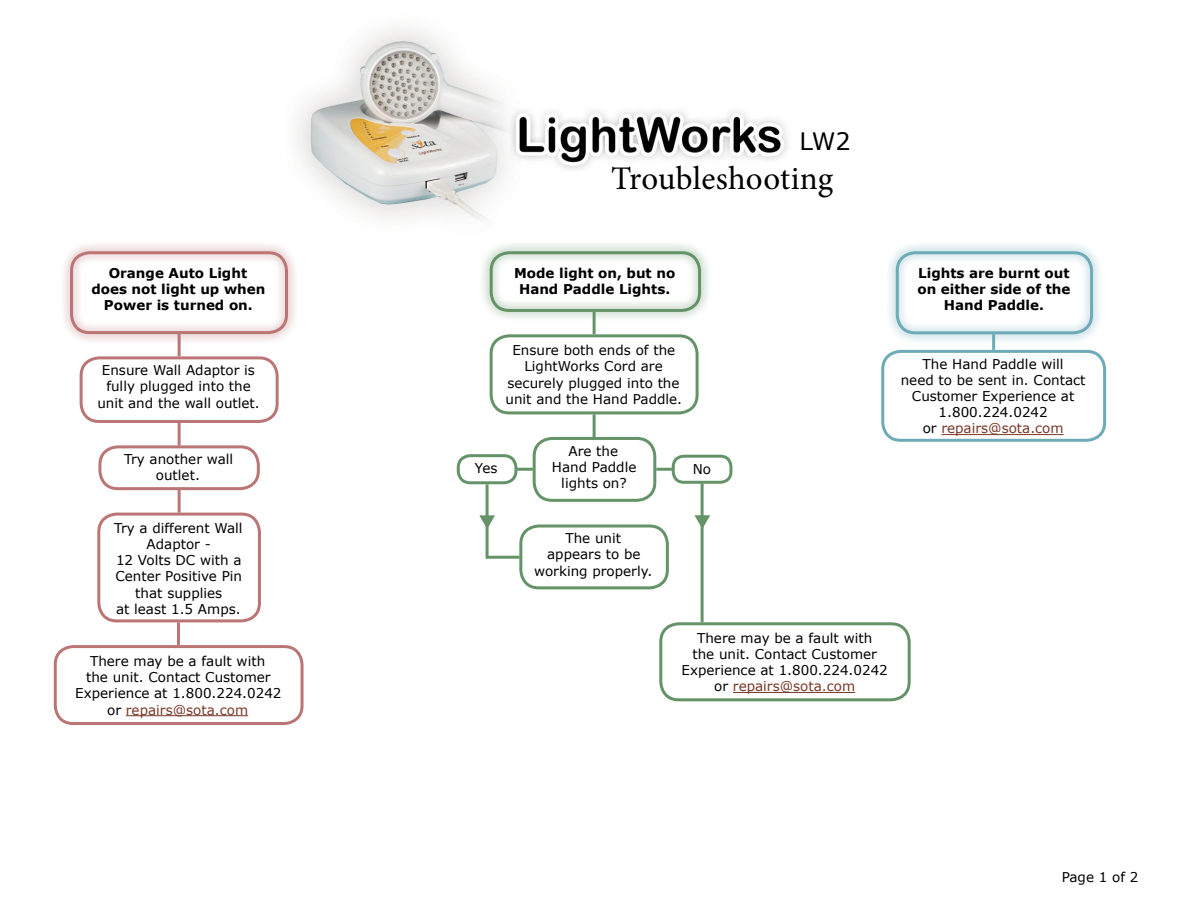
<style>
.page{position:relative;width:1188px;height:918px;background:#fff}
.page>*{position:absolute;margin:0;border:0;box-sizing:border-box;transform-origin:0 0}
.t1{font:33px "Minion Pro";letter-spacing:.005em;color:#000}
.t2{font:24px "Verdana";color:#000}
.t3{font:13.5px/16.2px "Verdana";color:#000;text-align:center}
.t4{font:700 13.5px/16.2px "Verdana";color:#000;text-align:center}
.s1{color:#7a3727}
</style>
<div class="page">
<img style="left:295px;top:27px;width:493px;height:194px">
<div style="left:60px;top:241px;width:238px;height:103px;background:#bb7575;opacity:.75"></div>
<div style="left:70px;top:251px;width:218px;height:83px;border:3px solid #bb7575;border-radius:18px"></div>
<div style="left:80px;top:356px;width:199px;height:67px;border:3px solid #bb7575;border-radius:18px"></div>
<div style="left:98px;top:445px;width:162px;height:45px;border:3px solid #bb7575;border-radius:18px"></div>
<div style="left:97px;top:513px;width:164px;height:109px;border:3px solid #bb7575;border-radius:18px"></div>
<hr style="left:126px;top:715px;width:122px;height:1px;background:#7a3727">
<div style="left:54px;top:645px;width:250px;height:80px;border:3px solid #bb7575;border-radius:18px"></div>
<hr style="left:178px;top:334px;width:3px;height:22px;background:#bb7575">
<hr style="left:178px;top:423px;width:3px;height:23px;background:#bb7575">
<hr style="left:178px;top:490px;width:3px;height:23px;background:#bb7575">
<hr style="left:177px;top:622px;width:3px;height:23px;background:#bb7575">
<div style="left:479px;top:241px;width:232px;height:81px;background:#659368;opacity:.75"></div>
<div style="left:490px;top:251px;width:211px;height:61px;border:3px solid #659368;border-radius:18px"></div>
<div style="left:490px;top:334px;width:209px;height:80px;border:3px solid #659368;border-radius:18px"></div>
<div style="left:672px;top:455px;width:60px;height:29px;border:3px solid #659368;border-radius:10px"></div>
<div style="left:457px;top:454px;width:60px;height:30px;border:3px solid #659368;border-radius:12px"></div>
<hr style="left:593px;top:312px;width:3px;height:22px;background:#659368">
<hr style="left:517px;top:468px;width:16px;height:3px;background:#659368">
<hr style="left:656px;top:468px;width:16px;height:3px;background:#659368">
<hr style="left:701px;top:484px;width:3px;height:138px;background:#659368">
<div style="left:886px;top:241px;width:217px;height:104px;background:#6dabb9;opacity:.75"></div>
<div style="left:896px;top:251px;width:197px;height:83px;border:3px solid #6dabb9;border-radius:18px"></div>
<svg style="left:694px;top:515px;width:16px;height:14px"></svg>
<hr style="left:486px;top:484px;width:3px;height:75px;background:#659368">
<svg style="left:479px;top:515px;width:16px;height:14px"></svg>
<div style="left:533px;top:437px;width:123px;height:65px;border:3px solid #659368;border-radius:18px"></div>
<hr style="left:593px;top:414px;width:3px;height:23px;background:#659368">
<div style="left:519px;top:525px;width:150px;height:64px;border:3px solid #659368;border-radius:18px"></div>
<hr style="left:487px;top:556px;width:33px;height:3px;background:#659368">
<hr style="left:733px;top:692px;width:122px;height:1px;background:#7a3727">
<div style="left:659px;top:622px;width:252px;height:79px;border:3px solid #659368;border-radius:18px"></div>
<hr style="left:941px;top:434px;width:123px;height:1px;background:#7a3727">
<div style="left:881px;top:350px;width:225px;height:92px;border:3px solid #6dabb9;border-radius:18px"></div>
<hr style="left:992px;top:334px;width:3px;height:16px;background:#6dabb9">
<p class="t4" style="left:91px;top:265px;width:176px">Orange Auto Light does not light up when<br>Power is turned on.</p>
<p class="t3" style="left:97px;top:362px;width:164px">Ensure Wall Adaptor is fully plugged into the unit and the wall outlet.</p>
<p class="t3" style="left:124px;top:451px;width:111px">Try another wall outlet.</p>
<p class="t3" style="left:114px;top:519px;width:130px">Try a different Wall<br>Adaptor -<br>12 Volts DC with a<br>Center Positive Pin that supplies<br>at least 1.5 Amps.</p>
<p class="t3" style="left:75px;top:652px;width:208px">There may be a fault with<br>the unit. Contact Customer<br>Experience at 1.800.224.0242 or <span class="s1">repairs@sota.com</span></p>
<h2 class="t2" style="left:800px;top:126px;width:53px">LW2</h2>
<h1 class="t1" style="left:611px;top:156px;width:224px">Troubleshooting</h1>
<p class="t4" style="left:514px;top:265px;width:163px">Mode light on, but no<br>Hand Paddle Lights.</p>
<p class="t3" style="left:506px;top:342px;width:178px">Ensure both ends of the<br>LightWorks Cord are securely plugged into the unit and the Hand Paddle.</p>
<p class="t3" style="left:552px;top:442px;width:86px">Are the<br>Hand Paddle lights on?</p>
<p class="t3" style="left:475px;top:460px;width:24px">Yes</p>
<p class="t3" style="left:693px;top:460px;width:20px">No</p>
<p class="t3" style="left:534px;top:530px;width:120px">The unit<br>appears to be working properly.</p>
<p class="t4" style="left:917px;top:265px;width:155px">Lights are burnt out on either side of the<br>Hand Paddle.</p>
<p class="t3" style="left:901px;top:355px;width:186px">The Hand Paddle will<br>need to be sent in. Contact<br>Customer Experience at<br>1.800.224.0242<br>or <span class="s1">repairs@sota.com</span></p>
<p class="t3" style="left:682px;top:629px;width:208px">There may be a fault with<br>the unit. Contact Customer<br>Experience at 1.800.224.0242 or <span class="s1">repairs@sota.com</span></p>
<p class="t3" style="left:1062px;top:869px;width:78px">Page 1 of 2</p>
</div>
